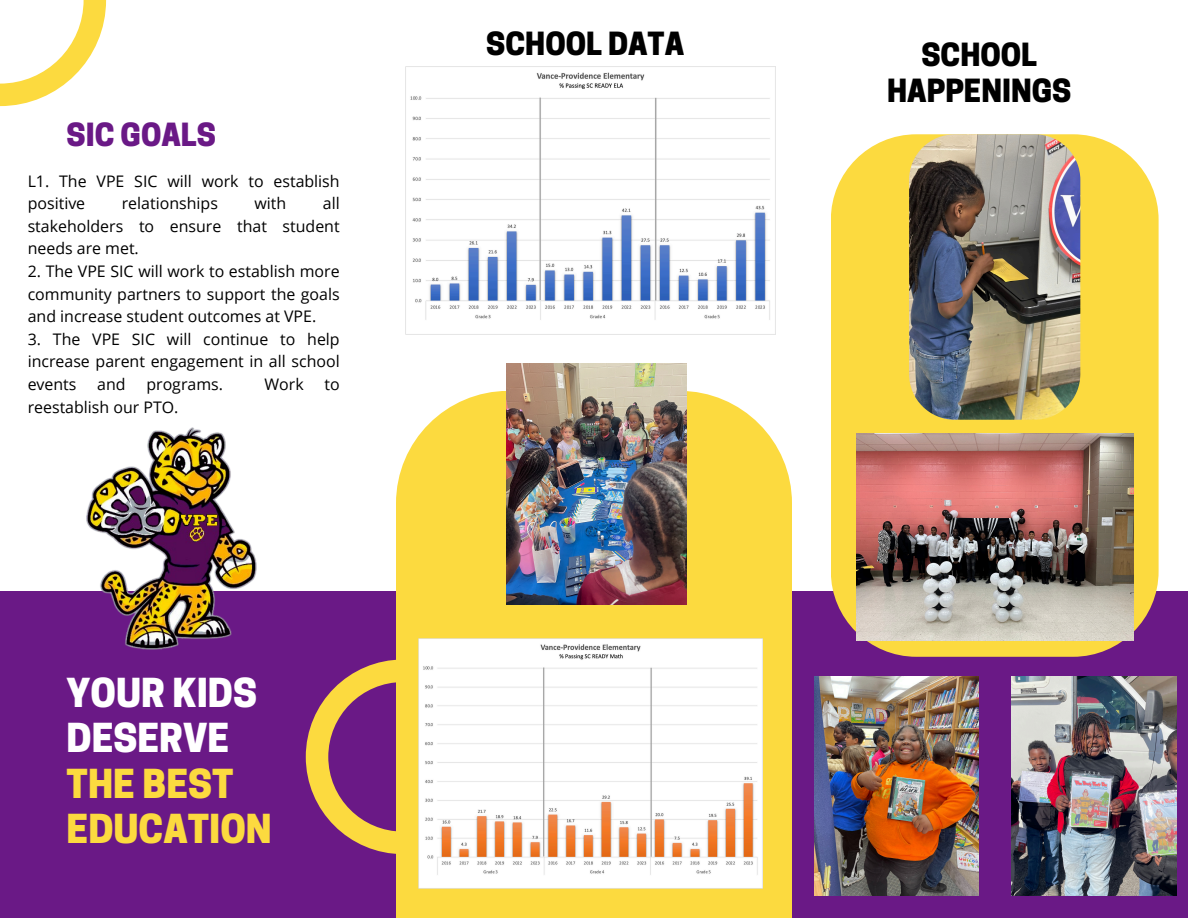
<style>
.page{position:relative;width:1188px;height:918px;background:#fff}
.page>*{position:absolute;margin:0;border:0;box-sizing:border-box;transform-origin:0 0}
.t1{font:800 37.5px/45px "Cooper Hewitt";color:#fcda3f}
.t2{font:800 37.5px/45px "Cooper Hewitt";color:#fff}
.t3{font:800 30px/36px "Cooper Hewitt";color:#000;text-align:center}
.t4{font:800 30px "Cooper Hewitt";color:#6a1986}
.t5{font:15.9px/22.5px "Open Sans";color:#000;text-align:justify}
</style>
<div class="page">
<div style="left:0;top:592px;width:1188px;height:326px;background:#6a1986"></div>
<svg style="left:396px;top:391px;width:396px;height:527px;background:#fbdc4d"></svg>
<svg style="left:306px;top:660px;width:112px;height:194px"></svg>
<div style="left:831px;top:134px;width:328px;height:523px;background:#fcda3f;border-radius:86px"></div>
<img style="left:909px;top:134px;width:171px;height:286px;border-radius:46px">
<svg style="left:0;top:0;width:106px;height:106px"></svg>
<img style="left:54px;top:427px;width:236px;height:223px">
<img style="left:507px;top:364px;width:180px;height:241px">
<img style="left:1011px;top:676px;width:166px;height:220px">
<img style="left:814px;top:676px;width:165px;height:220px">
<img style="left:856px;top:433px;width:277px;height:207px">
<img style="left:406px;top:66px;width:370px;height:268px">
<img style="left:418px;top:638px;width:344px;height:250px">
<h1 class="t4" style="left:67px;top:123px;width:151px">SIC GOALS</h1>
<h2 class="t5" style="left:28px;top:169px;width:313px">L1. The VPE SIC will work to establish positive</h2>
<h2 class="t5" style="left:28px;top:192px;width:313px;text-indent:295px">all stakeholders to ensure that student needs are met.</h2>
<p class="t5" style="left:28px;top:260px;width:314px">2. The VPE SIC will work to establish more community partners to support the goals and increase student outcomes at VPE.</p>
<h2 class="t5" style="left:28px;top:327px;width:313px">3. The VPE SIC will continue to help increase parent engagement in all school events</h2>
<h2 class="t5" style="left:122px;top:192px;width:98px">relationships</h2>
<h2 class="t5" style="left:254px;top:192px;width:33px">with</h2>
<h2 class="t5" style="left:97px;top:373px;width:30px">and</h2>
<h2 class="t5" style="left:146px;top:373px;width:78px">programs.</h2>
<h2 class="t5" style="left:265px;top:373px;width:41px">Work</h2>
<h2 class="t5" style="left:325px;top:373px;width:17px">to</h2>
<h2 class="t5" style="left:28px;top:395px;width:152px">reestablish our PTO.</h2>
<h1 class="t2" style="left:67px;top:675px;width:192px">YOUR KIDS<br>DESERVE</h1>
<p class="t1" style="left:67px;top:767px;width:207px">THE BEST<br>EDUCATION</p>
<p class="t3" style="left:486px;top:30px;width:199px">SCHOOL DATA</p>
<p class="t3" style="left:887px;top:41px;width:186px">SCHOOL<br>HAPPENINGS</p>
</div>
